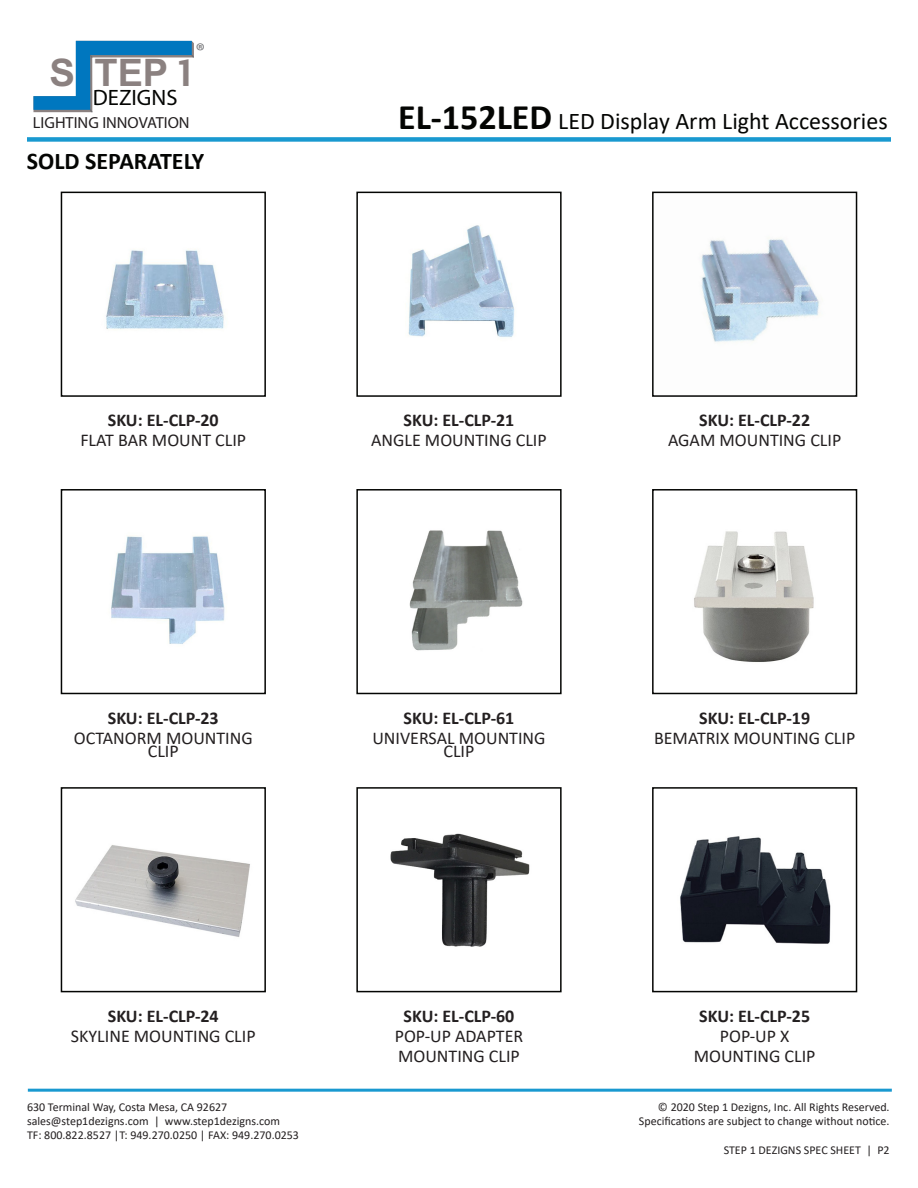
<style>
.page{position:relative;width:918px;height:1188px;background:#fff}
.page>*{position:absolute;margin:0;border:0;box-sizing:border-box;transform-origin:0 0}
.t1{font:700 37.95px "Arial";color:#8b8180}
.t2{font:24px "Calibri";color:#040503}
.t3{font:700 24px "Calibri";color:#040503}
.t4{font:22.35px "Avenir Next";color:#040503}
.t5{font:21.45px "Avenir Next";color:#6c6d70}
.t6{font:18px/13.5px "Calibri";color:#231f20;text-align:center}
.t7{font:700 18px "Calibri";color:#231f20}
.t8{font:16.05px "Avenir Next";color:#231f20}
.t9{font:12px "Calibri";color:#231f20}
.s1{font-family:"COUTURE"}
.s2{font-weight:700;font-size:36px}
</style>
<div class="page">
<hr style="left:28px;top:1089px;width:864px;height:3px;background:#1999d0">
<div style="left:27px;top:137px;width:864px;height:5px;background:#1999d0"></div>
<svg style="left:33px;top:41px;width:161px;height:72px"></svg>
<img style="left:111px;top:536px;width:114px;height:108px">
<div style="left:61px;top:489px;width:205px;height:205px;border:2px solid #040503"></div>
<img style="left:409px;top:530px;width:114px;height:121px">
<div style="left:356px;top:489px;width:206px;height:205px;border:2px solid #040503"></div>
<img style="left:694px;top:531px;width:120px;height:131px">
<div style="left:652px;top:489px;width:205px;height:205px;border:2px solid #040503"></div>
<img style="left:75px;top:845px;width:175px;height:92px">
<div style="left:61px;top:787px;width:205px;height:205px;border:2px solid #040503"></div>
<img style="left:390px;top:833px;width:140px;height:114px">
<div style="left:356px;top:787px;width:206px;height:205px;border:2px solid #040503"></div>
<img style="left:680px;top:836px;width:151px;height:108px">
<div style="left:652px;top:787px;width:205px;height:205px;border:2px solid #040503"></div>
<img style="left:106px;top:250px;width:118px;height:79px">
<div style="left:61px;top:192px;width:205px;height:205px;border:2px solid #040503"></div>
<img style="left:408px;top:225px;width:107px;height:112px">
<div style="left:356px;top:192px;width:206px;height:205px;border:2px solid #040503"></div>
<img style="left:701px;top:239px;width:119px;height:103px">
<div style="left:652px;top:192px;width:205px;height:205px;border:2px solid #040503"></div>
<p class="t1" style="left:50px;top:46px;width:142px">S TEP <span class="s1">1</span></p>
<p class="t4" style="left:93px;top:84px;width:86px">DEZIGNS</p>
<p class="t8" style="left:33px;top:113px;width:158px">LIGHTING INNOVATION</p>
<p class="t5" style="left:196px;top:38px;width:11px">®</p>
<p class="t3" style="left:27px;top:145px;width:179px">SOLD SEPARATELY</p>
<p class="t7" style="left:108px;top:407px;width:112px">SKU: EL-CLP-20</p>
<p class="t6" style="left:80px;top:433px;width:167px">FLAT BAR MOUNT CLIP</p>
<p class="t2" style="left:398px;top:105px;width:491px"><span class="s2">EL-152LED</span> LED Display Arm Light Accessories</p>
<p class="t7" style="left:404px;top:407px;width:112px">SKU: EL-CLP-21</p>
<p class="t6" style="left:371px;top:433px;width:177px">ANGLE MOUNTING CLIP</p>
<p class="t7" style="left:699px;top:407px;width:112px">SKU: EL-CLP-22</p>
<p class="t6" style="left:668px;top:433px;width:175px">AGAM MOUNTING CLIP</p>
<p class="t7" style="left:108px;top:705px;width:112px">SKU: EL-CLP-23</p>
<p class="t6" style="left:74px;top:731px;width:180px">OCTANORM MOUNTING<br>CLIP</p>
<p class="t7" style="left:404px;top:705px;width:112px">SKU: EL-CLP-61</p>
<p class="t6" style="left:372px;top:731px;width:175px">UNIVERSAL MOUNTING<br>CLIP</p>
<p class="t7" style="left:699px;top:705px;width:112px">SKU: EL-CLP-19</p>
<p class="t6" style="left:654px;top:731px;width:203px">BEMATRIX MOUNTING CLIP</p>
<p class="t7" style="left:108px;top:1003px;width:112px">SKU: EL-CLP-24</p>
<p class="t6" style="left:71px;top:1029px;width:186px">SKYLINE MOUNTING CLIP</p>
<p class="t9" style="left:27px;top:1098px;width:202px">630 Terminal Way, Costa Mesa, CA 92627</p>
<p class="t9" style="left:27px;top:1113px;width:255px">sales@step1dezigns.com | www.step1dezigns.com</p>
<p class="t9" style="left:27px;top:1127px;width:274px">TF: 800.822.8527 |T: 949.270.0250 | FAX: 949.270.0253</p>
<p class="t7" style="left:404px;top:1003px;width:112px">SKU: EL-CLP-60</p>
<p class="t6" style="left:395px;top:1029px;width:130px">POP-UP ADAPTER</p>
<p class="t6" style="left:398px;top:1049px;width:123px">MOUNTING CLIP</p>
<p class="t7" style="left:699px;top:1003px;width:112px">SKU: EL-CLP-25</p>
<p class="t6" style="left:720px;top:1029px;width:71px">POP-UP X</p>
<p class="t6" style="left:694px;top:1049px;width:123px">MOUNTING CLIP</p>
<p class="t9" style="left:658px;top:1098px;width:233px">© 2020 Step 1 Dezigns, Inc. All Rights Reserved.</p>
<p class="t9" style="left:639px;top:1113px;width:252px">Specifications are subject to change without notice.</p>
<p class="t9" style="left:724px;top:1141px;width:167px">STEP 1 DEZIGNS SPEC SHEET | P2</p>
</div>
